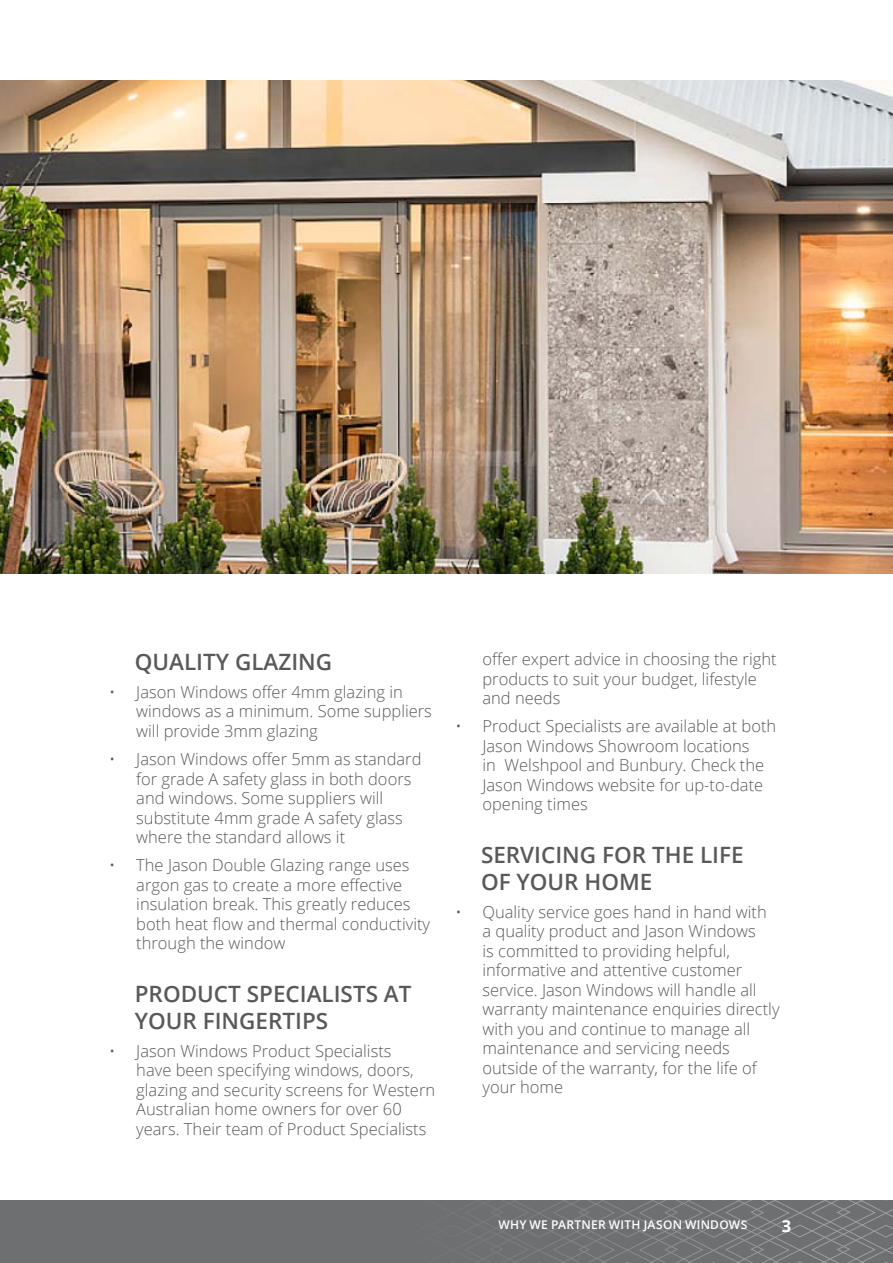
<style>
.page{position:relative;width:893px;height:1263px;background:#fff}
.page>*{position:absolute;margin:0;border:0;box-sizing:border-box;transform-origin:0 0}
.t1{font:600 22.5px/27px "Open Sans";color:#58595b}
.t2{font:300 16.5px/19.5px "Open Sans";color:#58595b}
.t3{font:700 16.5px "Open Sans";color:#fff}
.t4{font:600 12px "Open Sans";letter-spacing:.025em;color:#fff}
</style>
<div class="page">
<div style="left:0;top:1200px;width:893px;height:63px;background:#6d6f71"></div>
<svg style="left:482px;top:1200px;width:411px;height:63px"></svg>
<img style="left:0;top:81px;width:893px;height:493px">
<h1 class="t1" style="left:135px;top:648px;width:199px">QUALITY GLAZING</h1>
<p class="t2" style="left:136px;top:682px;width:297px;text-indent:-27px">• Jason Windows offer 4mm glazing in windows as a minimum. Some suppliers will provide 3mm glazing</p>
<p class="t2" style="left:136px;top:749px;width:287px;text-indent:-27px">• Jason Windows offer 5mm as standard for grade A safety glass in both doors and windows. Some suppliers will substitute 4mm grade A safety glass where the standard allows it</p>
<p class="t2" style="left:136px;top:855px;width:295px;text-indent:-27px">• The Jason Double Glazing range uses argon gas to create a more effective insulation break. This greatly reduces both heat flow and thermal conductivity through the window</p>
<h1 class="t1" style="left:135px;top:979px;width:278px">PRODUCT SPECIALISTS AT<br>YOUR FINGERTIPS</h1>
<p class="t2" style="left:136px;top:1040px;width:300px;text-indent:-27px">• Jason Windows Product Specialists<br>have been specifying windows, doors, glazing and security screens for Western Australian home owners for over 60 years. Their team of Product Specialists</p>
<p class="t2" style="left:482px;top:649px;width:296px">offer expert advice in choosing the right products to suit your budget, lifestyle and needs</p>
<p class="t2" style="left:482px;top:716px;width:295px;text-indent:-27px">• Product Specialists are available at both Jason Windows Showroom locations<br>in Welshpool and Bunbury. Check the Jason Windows website for up-to-date opening times</p>
<h1 class="t1" style="left:481px;top:841px;width:264px">SERVICING FOR THE LIFE<br>OF YOUR HOME</h1>
<p class="t2" style="left:482px;top:902px;width:299px;text-indent:-27px">• Quality service goes hand in hand with a quality product and Jason Windows<br>is committed to providing helpful, informative and attentive customer service. Jason Windows will handle all warranty maintenance enquiries directly with you and continue to manage all maintenance and servicing needs outside of the warranty, for the life of your home</p>
<p class="t4" style="left:498px;top:1216px;width:250px">WHY WE PARTNER WITH JASON WINDOWS</p>
<p class="t3" style="left:782px;top:1214px;width:11px">3</p>
</div>
